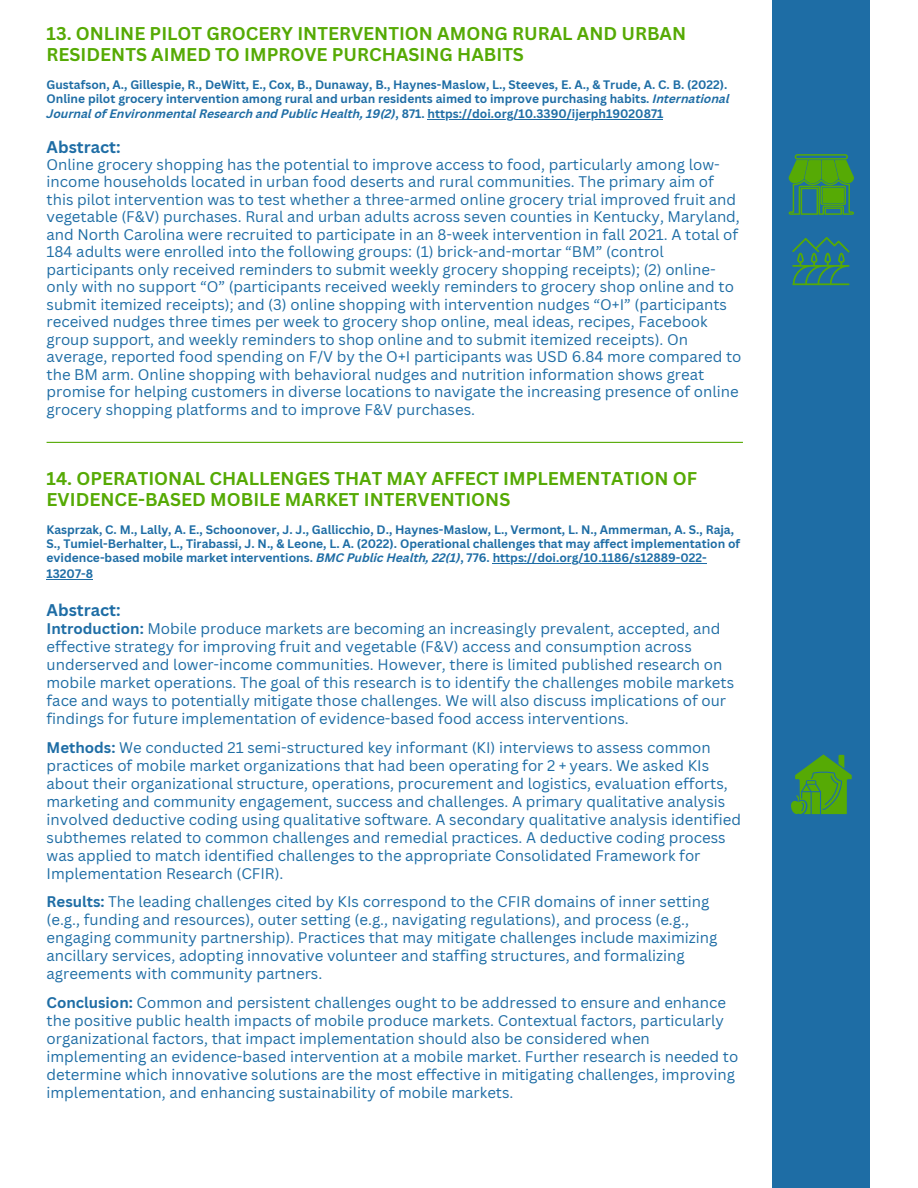
<style>
.page{position:relative;width:918px;height:1188px;background:#fff}
.page>*{position:absolute;margin:0;border:0;box-sizing:border-box;transform-origin:0 0}
.t1{font:700 18px/21px "Canva Sans";color:#56aa05}
.t2{font:700 16.5px "Canva Sans";color:#1e6da5}
.t3{font:15px/18px "Canva Sans";color:#1e6da5}
.t4{font:700 12px/14.2px "Canva Sans";color:#1e6da5}
.t5{font:italic 700 12px "Canva Sans";color:#1e6da5}
.s1{font-style:italic}
.s2{font-style:normal}
.s3{font-weight:700}
</style>
<div class="page">
<div style="left:772px;top:0;width:98px;height:1188px;background:#1e6da5"></div>
<hr style="left:428px;top:119px;width:235px;height:1px;background:#1e6da5">
<svg style="left:789px;top:154px;width:65px;height:61px"></svg>
<hr style="left:47px;top:442px;width:696px;height:1px;background:#56aa05">
<hr style="left:493px;top:563px;width:214px;height:1px;background:#1e6da5">
<hr style="left:47px;top:579px;width:46px;height:1px;background:#1e6da5">
<svg style="left:791px;top:754px;width:61px;height:60px"></svg>
<svg style="left:792px;top:237px;width:58px;height:48px"></svg>
<p class="t1" style="left:47px;top:23px;width:641px">13. ONLINE PILOT GROCERY INTERVENTION AMONG RURAL AND URBAN<br>RESIDENTS AIMED TO IMPROVE PURCHASING HABITS</p>
<p class="t4" style="left:47px;top:77px;width:684px">Gustafson, A., Gillespie, R., DeWitt, E., Cox, B., Dunaway, B., Haynes-Maslow, L., Steeves, E. A., &amp; Trude, A. C. B. (2022).<br>Online pilot grocery intervention among rural and urban residents aimed to improve purchasing habits. <span class="s1">International</span></p>
<p class="t5" style="left:47px;top:109px;width:618px">Journal of Environmental Research and Public Health, 19(2)<span class="s2">, 871. https://doi.org/10.3390/ijerph19020871</span></p>
<p class="t2" style="left:47px;top:136px;width:76px">Abstract:</p>
<p class="t3" style="left:47px;top:155px;width:696px;line-height:17.5px">Online grocery shopping has the potential to improve access to food, particularly among low&shy;income households located in urban food deserts and rural communities. The primary aim of this pilot intervention was to test whether a three-armed online grocery trial improved fruit and vegetable (F&amp;V) purchases. Rural and urban adults across seven counties in Kentucky, Maryland, and North Carolina were recruited to participate in an 8-week intervention in fall 2021. A total of 184 adults were enrolled into the following groups: (1) brick-and-mortar “BM” (control participants only received reminders to submit weekly grocery shopping receipts); (2) online&shy;only with no support “O” (participants received weekly reminders to grocery shop online and to submit itemized receipts); and (3) online shopping with intervention nudges “O+I” (participants received nudges three times per week to grocery shop online, meal ideas, recipes, Facebook group support, and weekly reminders to shop online and to submit itemized receipts). On average, reported food spending on F/V by the O+I participants was USD 6.84 more compared to the BM arm. Online shopping with behavioral nudges and nutrition information shows great promise for helping customers in diverse locations to navigate the increasing presence of online grocery shopping platforms and to improve F&amp;V purchases.</p>
<p class="t1" style="left:47px;top:468px;width:652px">14. OPERATIONAL CHALLENGES THAT MAY AFFECT IMPLEMENTATION OF<br>EVIDENCE-BASED MOBILE MARKET INTERVENTIONS</p>
<p class="t4" style="left:47px;top:522px;width:695px">Kasprzak, C. M., Lally, A. E., Schoonover, J. J., Gallicchio, D., Haynes-Maslow, L., Vermont, L. N., Ammerman, A. S., Raja,<br>S., Tumiel-Berhalter, L., Tirabassi, J. N., &amp; Leone, L. A. (2022). Operational challenges that may affect implementation of evidence-based mobile market interventions. <span class="s1">BMC Public Health, 22(1)</span>, 776. https://doi.org/10.1186/s12889-022-</p>
<p class="t4" style="left:47px;top:566px;width:48px">13207-8</p>
<p class="t2" style="left:47px;top:599px;width:76px">Abstract:</p>
<p class="t3" style="left:47px;top:620px;width:689px"><span class="s3">Introduction:</span> Mobile produce markets are becoming an increasingly prevalent, accepted, and effective strategy for improving fruit and vegetable (F&amp;V) access and consumption across underserved and lower-income communities. However, there is limited published research on mobile market operations. The goal of this research is to identify the challenges mobile markets face and ways to potentially mitigate those challenges. We will also discuss implications of our findings for future implementation of evidence-based food access interventions.</p>
<p class="t3" style="left:47px;top:738px;width:696px"><span class="s3">Methods:</span> We conducted 21 semi-structured key informant (KI) interviews to assess common practices of mobile market organizations that had been operating for 2 + years. We asked KIs about their organizational structure, operations, procurement and logistics, evaluation efforts, marketing and community engagement, success and challenges. A primary qualitative analysis involved deductive coding using qualitative software. A secondary qualitative analysis identified subthemes related to common challenges and remedial practices. A deductive coding process was applied to match identified challenges to the appropriate Consolidated Framework for Implementation Research (CFIR).</p>
<p class="t3" style="left:47px;top:893px;width:672px"><span class="s3">Results:</span> The leading challenges cited by KIs correspond to the CFIR domains of inner setting (e.g., funding and resources), outer setting (e.g., navigating regulations), and process (e.g., engaging community partnership). Practices that may mitigate challenges include maximizing ancillary services, adopting innovative volunteer and staffing structures, and formalizing agreements with community partners.</p>
<p class="t3" style="left:47px;top:993px;width:693px"><span class="s3">Conclusion:</span> Common and persistent challenges ought to be addressed to ensure and enhance the positive public health impacts of mobile produce markets. Contextual factors, particularly organizational factors, that impact implementation should also be considered when implementing an evidence-based intervention at a mobile market. Further research is needed to determine which innovative solutions are the most effective in mitigating challenges, improving implementation, and enhancing sustainability of mobile markets.</p>
</div>
